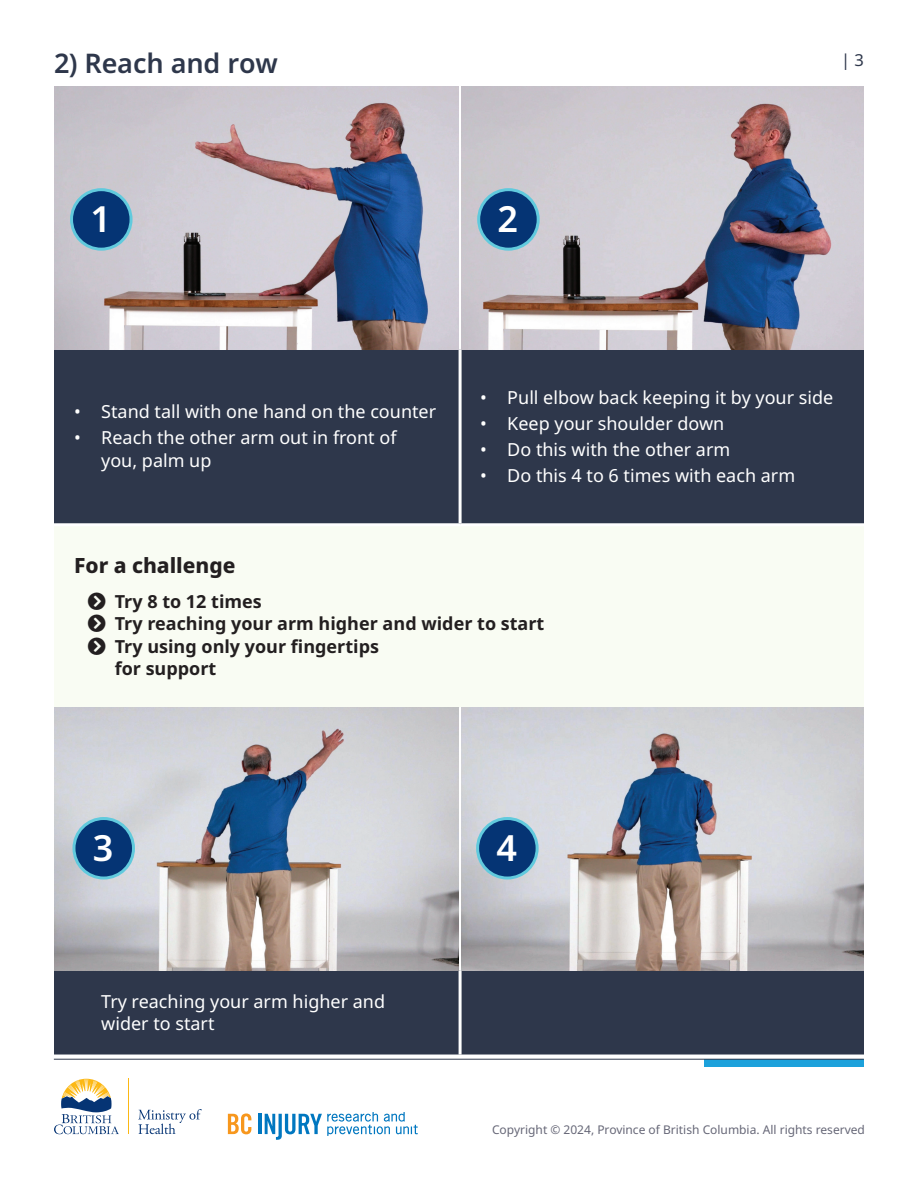
<style>
.page{position:relative;width:918px;height:1188px;background:#fff}
.page>*{position:absolute;margin:0;border:0;box-sizing:border-box;transform-origin:0 0}
.Heading_3_-_Noto_copy_no_side_bar{font:600 36px "Noto Sans";color:#fff}
.Heading_3_-_Noto_copy_no_side_bar-2{font:600 27px "Noto Sans";letter-spacing:-.005em;color:#2e374b}
.Heading_4_-_Noto{font:800 21px "Noto Sans";letter-spacing:-.005em;color:#231f20}
.Bullet_-_Noto_copy_expanded_pag2{font:18px/22.5px "Noto Sans";color:#fff}
.t1{font:700 18px/22.5px "Noto Sans";color:#231f20}
.t2{font:16.5px "Noto Sans";color:#2e374b}
.t3{font:12px "Noto Sans";color:#666777}
</style>
<div class="page">
<div style="left:704px;top:1059px;width:160px;height:8px;background:#1ca1db"></div>
<svg style="left:228px;top:1113px;width:23px;height:21px"></svg>
<hr style="left:258px;top:1114px;width:3px;height:20px;background:#0077c0">
<svg style="left:265px;top:1112px;width:153px;height:28px"></svg>
<svg style="left:138px;top:1109px;width:64px;height:25px"></svg>
<svg style="left:54px;top:1079px;width:65px;height:55px"></svg>
<hr style="left:128px;top:1079px;width:1px;height:55px;background:#fcb814">
<hr style="left:54px;top:1059px;width:810px;height:1px;background:#2e374b">
<div style="left:54px;top:349px;width:810px;height:706px;background:#2e374b"></div>
<div style="left:54px;top:526px;width:810px;height:181px;background:#f9fcf3"></div>
<hr style="left:459px;top:349px;width:3px;height:174px;background:#fff">
<hr style="left:459px;top:707px;width:3px;height:263px;background:#fff">
<hr style="left:459px;top:970px;width:3px;height:85px;background:#fff">
<hr style="left:54px;top:523px;width:406px;height:3px;background:#fff">
<hr style="left:460px;top:523px;width:404px;height:3px;background:#fff">
<img style="left:54px;top:86px;width:405px;height:263px">
<img style="left:462px;top:86px;width:402px;height:263px">
<img style="left:54px;top:707px;width:405px;height:263px">
<img style="left:462px;top:707px;width:402px;height:263px">
<div style="left:72px;top:190px;width:59px;height:59px;background:#053474;border-radius:50%"></div>
<div style="left:70px;top:188px;width:63px;height:63px;border:3px solid #61cadd;border-radius:50%"></div>
<div style="left:479px;top:190px;width:59px;height:59px;background:#053474;border-radius:50%"></div>
<div style="left:477px;top:188px;width:63px;height:63px;border:3px solid #61cadd;border-radius:50%"></div>
<div style="left:74px;top:819px;width:60px;height:59px;background:#053474;border-radius:50%"></div>
<div style="left:72px;top:817px;width:63px;height:63px;border:3px solid #61cadd;border-radius:50%"></div>
<div style="left:478px;top:819px;width:59px;height:59px;background:#053474;border-radius:50%"></div>
<div style="left:476px;top:817px;width:63px;height:63px;border:3px solid #61cadd;border-radius:50%"></div>
<svg style="left:88px;top:592px;width:17px;height:63px"></svg>
<svg style="left:74px;top:995px;width:14px;height:14px"></svg>
<p class="Heading_3_-_Noto_copy_no_side_bar-2" style="left:54px;top:44px;width:225px">2) Reach and row</p>
<p class="t2" style="left:841px;top:48px;width:24px">| 3</p>
<p class="Heading_3_-_Noto_copy_no_side_bar" style="left:90px;top:194px;width:22px">1</p>
<p class="Heading_3_-_Noto_copy_no_side_bar" style="left:498px;top:194px;width:22px">2</p>
<p class="Bullet_-_Noto_copy_expanded_pag2" style="left:74px;top:401px;width:363px">• Stand tall with one hand on the counter</p>
<p class="Bullet_-_Noto_copy_expanded_pag2" style="left:101px;top:427px;width:297px;text-indent:-27px">• Reach the other arm out in front of you, palm up</p>
<p class="Bullet_-_Noto_copy_expanded_pag2" style="left:480px;top:386px;width:354px">• Pull elbow back keeping it by your side</p>
<p class="Bullet_-_Noto_copy_expanded_pag2" style="left:480px;top:412px;width:246px">• Keep your shoulder down</p>
<p class="Bullet_-_Noto_copy_expanded_pag2" style="left:480px;top:438px;width:251px">• Do this with the other arm</p>
<p class="Bullet_-_Noto_copy_expanded_pag2" style="left:480px;top:464px;width:316px">• Do this 4 to 6 times with each arm</p>
<p class="Heading_4_-_Noto" style="left:74px;top:550px;width:163px">For a challenge</p>
<p class="t1" style="left:115px;top:590px;width:149px">Try 8 to 12 times</p>
<p class="t1" style="left:115px;top:613px;width:431px">Try reaching your arm higher and wider to start</p>
<p class="t1" style="left:115px;top:635px;width:266px">Try using only your fingertips for support</p>
<p class="Heading_3_-_Noto_copy_no_side_bar" style="left:93px;top:823px;width:22px">3</p>
<p class="Heading_3_-_Noto_copy_no_side_bar" style="left:497px;top:823px;width:22px">4</p>
<p class="Bullet_-_Noto_copy_expanded_pag2" style="left:101px;top:990px;width:285px">Try reaching your arm higher and wider to start</p>
<p class="t3" style="left:492px;top:1121px;width:374px">Copyright © 2024, Province of British Columbia. All rights reserved</p>
</div>
